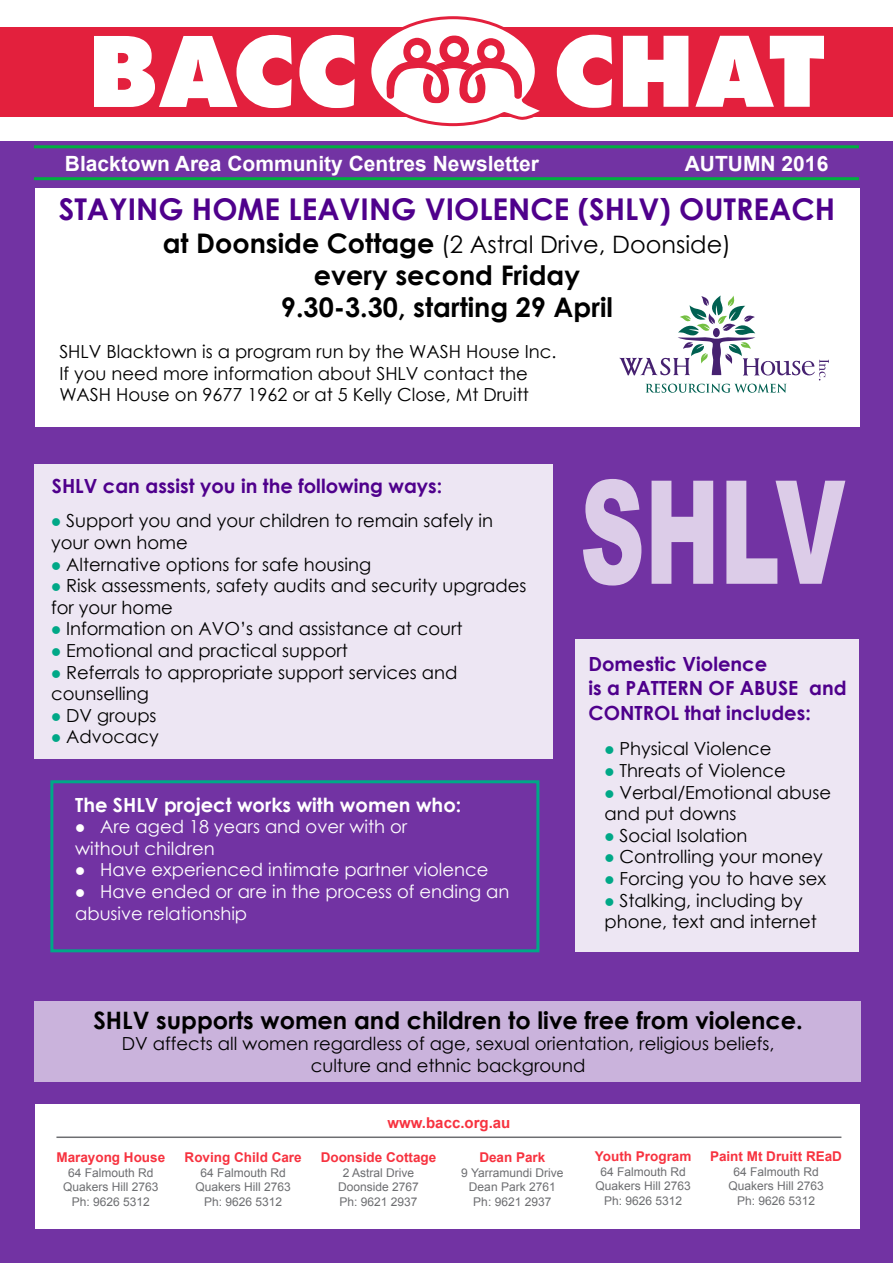
<style>
.page{position:relative;width:893px;height:1263px;background:#fff}
.page>*{position:absolute;margin:0;border:0;box-sizing:border-box;transform-origin:0 0}
.t1{font:900 144px "Arial";color:#dccce8;scale:.62 1}
.t2{font:800 96px "Futurist";color:#fff}
.t3{font:700 30px "Century Gothic";color:#4f008c}
.t4{font:700 27px/32.4px "Century Gothic";color:#000;text-align:center}
.t5{font:700 24px "Century Gothic";color:#000}
.t6{font:24px "Century Gothic";color:#000}
.t7{font:700 21px "Arial";color:#fff}
.t8{font:700 19.5px/23.4px "Century Gothic";color:#4f008c}
.t9{font:700 19.5px "Century Gothic";color:#fff}
.t10{font:18px/21.6px "Century Gothic";color:#000}
.t11{font:18px/21.6px "Century Gothic";color:#fff}
.t12{font:700 15px "Arial";color:#f7323f}
.t13{font:700 13.5px "Arial";color:#f7323f}
.t14{font:12px/14.4px "Arial";color:#6d6e71;text-align:center}
.s1{font-weight:700;font-size:27px}
.s2{color:#00a887}
</style>
<div class="page">
<div style="left:0;top:141px;width:893px;height:1122px;background:#7233a3"></div>
<div style="left:36px;top:189px;width:824px;height:238px;background:#fff"></div>
<svg style="left:619px;top:295px;width:210px;height:98px"></svg>
<div style="left:0;top:27px;width:893px;height:90px;background:#e3203d"></div>
<svg style="left:371px;top:16px;width:169px;height:111px"></svg>
<hr style="left:34px;top:177px;width:825px;height:3px;background:#00af41">
<hr style="left:34px;top:145px;width:825px;height:3px;background:#00af41">
<div style="left:35px;top:1104px;width:825px;height:125px;background:#fff"></div>
<hr style="left:56px;top:1136px;width:785px;height:2px;background:#6d6e71">
<div style="left:34px;top:1001px;width:826px;height:80px;background:#cab3dc"></div>
<div style="left:575px;top:639px;width:283px;height:313px;background:#ede6f3"></div>
<div style="left:34px;top:464px;width:519px;height:294px;background:#ede6f3"></div>
<div style="left:50px;top:780px;width:489px;height:172px;border:3px solid #00a887"></div>
<h2 class="t2" style="left:87px;top:16px;width:273px">BACC</h2>
<h2 class="t2" style="left:553px;top:16px;width:284px">chat</h2>
<p class="t7" style="left:65px;top:149px;width:476px">Blacktown Area Community Centres Newsletter</p>
<p class="t7" style="left:685px;top:149px;width:145px">AUTUMN 2016</p>
<h3 class="t3" style="left:59px;top:186px;width:778px">STAYING HOME LEAVING VIOLENCE (SHLV) OUTREACH</h3>
<h3 class="t6" style="left:163px;top:227px;width:570px"><span class="s1">at Doonside Cottage</span> (2 Astral Drive, Doonside)</h3>
<h3 class="t4" style="left:281px;top:258px;width:334px">every second Friday<br>9.30-3.30, starting 29 April</h3>
<p class="t10" style="left:59px;top:340px;width:499px">SHLV Blacktown is a program run by the WASH House Inc.<br>If you need more information about SHLV contact the<br>WASH House on 9677 1962 or at 5 Kelly Close, Mt Druitt</p>
<p class="t8" style="left:52px;top:474px;width:392px">SHLV can assist you in the following ways:</p>
<p class="t10" style="left:51px;top:510px;width:443px"><span class="s2">●</span> Support you and your children to remain safely in your own home</p>
<p class="t10" style="left:51px;top:553px;width:322px"><span class="s2">●</span> Alternative options for safe housing</p>
<p class="t10" style="left:51px;top:575px;width:477px"><span class="s2">●</span> Risk assessments, safety audits and security upgrades for your home</p>
<p class="t10" style="left:51px;top:618px;width:413px"><span class="s2">●</span> Information on AVO’s and assistance at court</p>
<p class="t10" style="left:51px;top:639px;width:298px"><span class="s2">●</span> Emotional and practical support</p>
<p class="t10" style="left:51px;top:661px;width:408px"><span class="s2">●</span> Referrals to appropriate support services and counselling</p>
<p class="t10" style="left:51px;top:704px;width:107px"><span class="s2">●</span> DV groups</p>
<p class="t10" style="left:51px;top:726px;width:109px"><span class="s2">●</span> Advocacy</p>
<p class="t9" style="left:75px;top:790px;width:388px">The SHLV project works with women who:</p>
<p class="t11" style="left:75px;top:815px;width:334px">● Are aged 18 years and over with or without children</p>
<p class="t11" style="left:75px;top:859px;width:415px">● Have experienced intimate partner violence</p>
<p class="t11" style="left:75px;top:880px;width:436px">● Have ended or are in the process of ending an abusive relationship</p>
<h1 class="t1" style="left:580px;top:428px;width:430px">SHLV</h1>
<p class="t8" style="left:588px;top:651px;width:260px">Domestic Violence<br>is a PATTERN OF ABUSE and</p>
<p class="t8" style="left:588px;top:700px;width:224px">CONTROL that includes:</p>
<p class="t10" style="left:604px;top:738px;width:169px"><span class="s2">●</span> Physical Violence</p>
<p class="t10" style="left:604px;top:759px;width:183px"><span class="s2">●</span> Threats of Violence</p>
<p class="t10" style="left:604px;top:781px;width:228px"><span class="s2">●</span> Verbal/Emotional abuse and put downs</p>
<p class="t10" style="left:604px;top:824px;width:145px"><span class="s2">●</span> Social Isolation</p>
<p class="t10" style="left:604px;top:846px;width:220px"><span class="s2">●</span> Controlling your money</p>
<p class="t10" style="left:604px;top:867px;width:223px"><span class="s2">●</span> Forcing you to have sex</p>
<p class="t10" style="left:604px;top:889px;width:214px"><span class="s2">●</span> Stalking, including by phone, text and internet</p>
<h3 class="t5" style="left:93px;top:1002px;width:711px">SHLV supports women and children to live free from violence.</h3>
<p class="t10" style="left:122px;top:1033px;width:654px;text-align:center">DV affects all women regardless of age, sexual orientation, religious beliefs, culture and ethnic background</p>
<p class="t13" style="left:56px;top:1149px;width:110px">Marayong House</p>
<p class="t14" style="left:63px;top:1165px;width:97px">64 Falmouth Rd<br>Quakers Hill 2763<br>Ph: 9626 5312</p>
<p class="t13" style="left:185px;top:1149px;width:119px">Roving Child Care</p>
<p class="t14" style="left:195px;top:1165px;width:97px">64 Falmouth Rd<br>Quakers Hill 2763<br>Ph: 9626 5312</p>
<p class="t12" style="left:388px;top:1112px;width:124px">www.bacc.org.au</p>
<p class="t13" style="left:321px;top:1149px;width:117px">Doonside Cottage</p>
<p class="t14" style="left:338px;top:1165px;width:82px">2 Astral Drive<br>Doonside 2767<br>Ph: 9621 2937</p>
<p class="t13" style="left:479px;top:1149px;width:68px">Dean Park</p>
<p class="t14" style="left:461px;top:1165px;width:104px">9 Yarramundi Drive<br>Dean Park 2761<br>Ph: 9621 2937</p>
<p class="t13" style="left:595px;top:1147px;width:98px">Youth Program</p>
<p class="t14" style="left:595px;top:1164px;width:97px">64 Falmouth Rd<br>Quakers Hill 2763<br>Ph: 9626 5312</p>
<p class="t13" style="left:710px;top:1147px;width:134px">Paint Mt Druitt REaD</p>
<p class="t14" style="left:728px;top:1164px;width:97px">64 Falmouth Rd<br>Quakers Hill 2763<br>Ph: 9626 5312</p>
</div>
